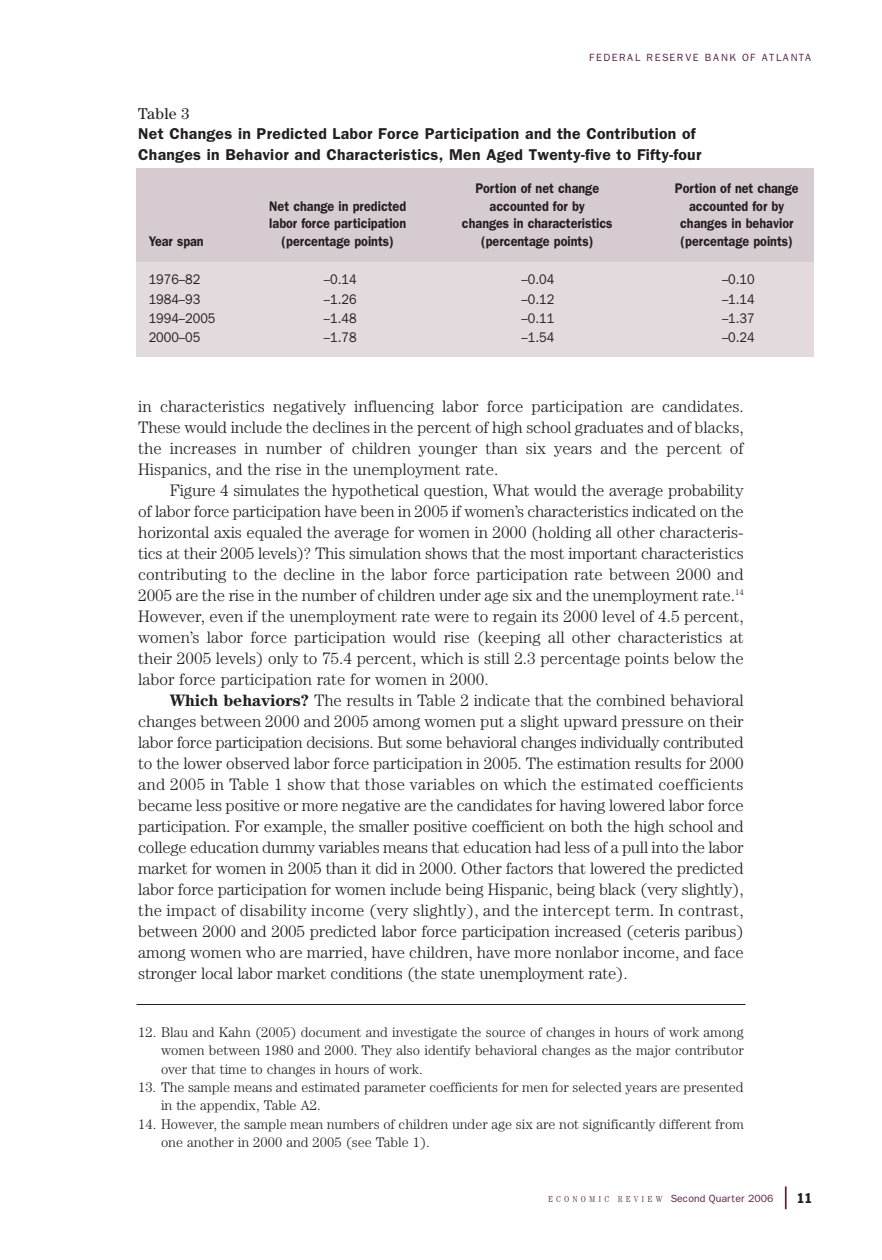
<style>
.page{position:relative;width:882px;height:1260px;background:#fff}
.page>*{position:absolute;margin:0;border:0;box-sizing:border-box;transform-origin:0 0}
.t1{font:300 16.62px/21px "Century";color:#231f20;text-align:justify}
.t2{font:600 15.75px/21px "Franklin Gothic";letter-spacing:.02em;color:#231f20}
.t3{font:15.75px "Century";letter-spacing:.015em;color:#231f20}
.t4{font:300 14px/18.4px "Century";color:#231f20}
.t5{font:600 14px "Franklin Gothic";color:#231f20;scale:.9 1}
.t6{font:14px "Franklin Gothic";color:#231f20;scale:.9 1}
.t7{font:condensed 14px "Franklin Gothic";color:#231f20}
.t8{font:10.5px "Franklin Gothic";color:#5a2149}
.t9{font:10.5px "Franklin Gothic";letter-spacing:.12em;color:#5a2149}
.s1{font-weight:700}
.s2{font-family:"Century";font-weight:300;font-stretch:condensed;font-size:8.75px}
</style>
<div class="page">
<hr style="left:785px;top:1186px;width:2px;height:23px;background:#5a2149">
<hr style="left:136px;top:1004px;width:610px;height:1px;background:#231f20">
<div style="left:136px;top:210px;width:678px;height:147px;background:#e2dadd"></div>
<div style="left:136px;top:168px;width:678px;height:94px;background:#d6cbd0"></div>
<p class="t9" style="left:589px;top:54px;width:224px">FEDERAL RESERVE BANK OF ATLANTA</p>
<p class="t3" style="left:138px;top:108px;width:53px">Table 3</p>
<p class="t2" style="left:138px;top:124px;width:565px">Net Changes in Predicted Labor Force Participation and the Contribution of<br>Changes in Behavior and Characteristics, Men Aged Twenty-five to Fifty-four</p>
<p class="t5" style="left:475px;top:184px;width:139px">Portion of net change</p>
<p class="t5" style="left:675px;top:184px;width:139px">Portion of net change</p>
<p class="t5" style="left:269px;top:201px;width:154px">Net change in predicted</p>
<p class="t5" style="left:490px;top:201px;width:107px">accounted for by</p>
<p class="t5" style="left:689px;top:201px;width:107px">accounted for by</p>
<p class="t5" style="left:269px;top:219px;width:154px">labor force participation</p>
<p class="t5" style="left:462px;top:219px;width:169px">changes in characteristics</p>
<p class="t5" style="left:680px;top:219px;width:127px">changes in behavior</p>
<p class="t5" style="left:149px;top:236px;width:63px">Year span</p>
<p class="t5" style="left:282px;top:236px;width:126px">(percentage points)</p>
<p class="t5" style="left:481px;top:236px;width:126px">(percentage points)</p>
<p class="t5" style="left:681px;top:236px;width:126px">(percentage points)</p>
<p class="t6" style="left:149px;top:275px;width:59px">1976–82</p>
<p class="t6" style="left:324px;top:275px;width:38px">–0.14</p>
<p class="t6" style="left:522px;top:275px;width:38px">–0.04</p>
<p class="t6" style="left:722px;top:275px;width:38px">–0.10</p>
<p class="t6" style="left:149px;top:294px;width:59px">1984–93</p>
<p class="t6" style="left:324px;top:294px;width:38px">–1.26</p>
<p class="t6" style="left:522px;top:294px;width:38px">–0.12</p>
<p class="t6" style="left:722px;top:294px;width:38px">–1.14</p>
<p class="t6" style="left:149px;top:313px;width:76px">1994–2005</p>
<p class="t6" style="left:324px;top:313px;width:38px">–1.48</p>
<p class="t6" style="left:522px;top:313px;width:38px">–0.11</p>
<p class="t6" style="left:722px;top:313px;width:38px">–1.37</p>
<p class="t6" style="left:149px;top:332px;width:59px">2000–05</p>
<p class="t6" style="left:324px;top:332px;width:38px">–1.78</p>
<p class="t6" style="left:522px;top:332px;width:38px">–1.54</p>
<p class="t6" style="left:722px;top:332px;width:38px">–0.24</p>
<p class="t1" style="left:138px;top:397px;width:607px">in characteristics negatively influencing labor force participation are candidates.<br>These would include the declines in the percent of high school graduates and of blacks, the increases in number of children younger than six years and the percent of Hispanics, and the rise in the unemployment rate.</p>
<p class="t1" style="left:138px;top:481px;width:607px;text-indent:31px">Figure 4 simulates the hypothetical question, What would the average probability of labor force participation have been in 2005 if women’s characteristics indicated on the horizontal axis equaled the average for women in 2000 (holding all other characteris&shy;tics at their 2005 levels)? This simulation shows that the most important characteristics contributing to the decline in the labor force participation rate between 2000 and 2005 are the rise in the number of children under age six and the unemployment rate.<sup>14<br></sup>However, even if the unemployment rate were to regain its 2000 level of 4.5 percent, women’s labor force participation would rise (keeping all other characteristics at their 2005 levels) only to 75.4 percent, which is still 2.3 percentage points below the labor force participation rate for women in 2000.</p>
<p class="t1" style="left:138px;top:691px;width:607px;text-indent:31px"><span class="s1">Which behaviors?</span> The results in Table 2 indicate that the combined behavioral changes between 2000 and 2005 among women put a slight upward pressure on their labor force participation decisions. But some behavioral changes individually contributed to the lower observed labor force participation in 2005. The estimation results for 2000 and 2005 in Table 1 show that those variables on which the estimated coefficients became less positive or more negative are the candidates for having lowered labor force participation. For example, the smaller positive coefficient on both the high school and college education dummy variables means that education had less of a pull into the labor market for women in 2005 than it did in 2000. Other factors that lowered the predicted labor force participation for women include being Hispanic, being black (very slightly), the impact of disability income (very slightly), and the intercept term. In contrast, between 2000 and 2005 predicted labor force participation increased (ceteris paribus) among women who are married, have children, have more nonlabor income, and face stronger local labor market conditions (the state unemployment rate).</p>
<p class="t4" style="left:161px;top:1024px;width:584px;text-align:justify;text-indent:-23px">12. Blau and Kahn (2005) document and investigate the source of changes in hours of work among women between 1980 and 2000. They also identify behavioral changes as the major contributor over that time to changes in hours of work.</p>
<p class="t4" style="left:161px;top:1079px;width:584px;text-indent:-23px">13. The sample means and estimated parameter coefficients for men for selected years are presented in the appendix, Table A2.</p>
<p class="t4" style="left:161px;top:1116px;width:584px;text-indent:-23px">14. However, the sample mean numbers of children under age six are not significantly different from one another in 2000 and 2005 (see Table 1).</p>
<p class="t8" style="left:548px;top:1195px;width:227px"><span class="s2">E C O N O M I C R E V I E W</span> Second Quarter 2006</p>
<p class="t7" style="left:797px;top:1193px;width:17px">11</p>
</div>
